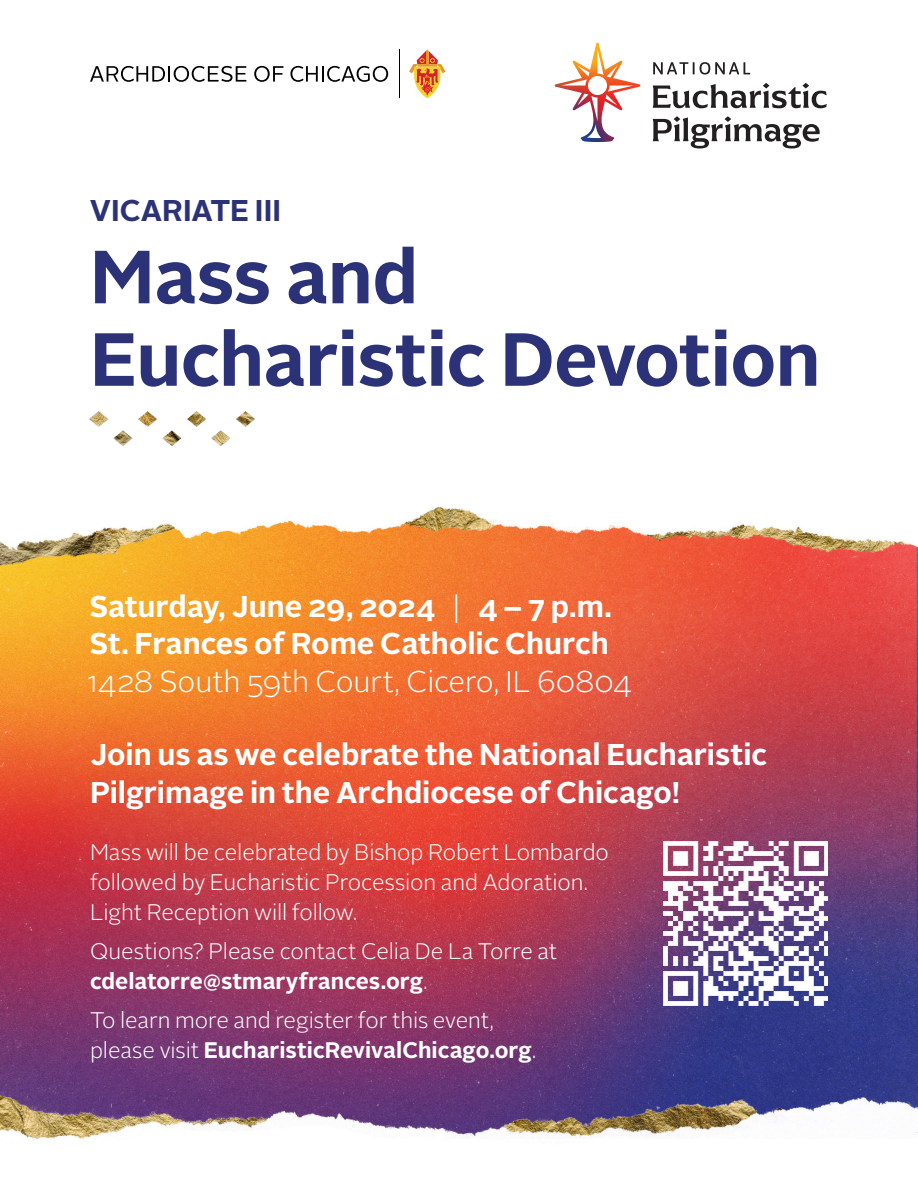
<style>
.page{position:relative;width:918px;height:1188px;background:#fff}
.page>*{position:absolute;margin:0;border:0;box-sizing:border-box;transform-origin:0 0}
.t1{font:700 75px/82.5px "Alright Sans";letter-spacing:-.01em;color:#2b3278}
.t2{font:700 30px/37.5px "Alright Sans";color:#fff}
.t3{font:300 30px "Alright Sans";letter-spacing:-.005em;color:#fff}
.t4{font:700 30px "Alright Sans";letter-spacing:-.005em;color:#2b3278}
.t5{font:300 22.5px/30px "Alright Sans";letter-spacing:-.005em;color:#fff}
.s1{font-weight:300}
.s2{font-weight:700}
</style>
<div class="page">
<img style="left:0;top:577px;width:918px;height:494px">
<img style="left:89px;top:411px;width:166px;height:35px">
<img style="left:0;top:1071px;width:918px;height:68px">
<img style="left:0;top:506px;width:918px;height:71px">
<hr style="left:400px;top:50px;width:1px;height:48px;background:#000">
<svg style="left:90px;top:66px;width:156px;height:16px"></svg>
<svg style="left:254px;top:66px;width:29px;height:16px"></svg>
<svg style="left:290px;top:66px;width:98px;height:16px"></svg>
<svg style="left:409px;top:50px;width:36px;height:48px"></svg>
<img style="left:555px;top:43px;width:85px;height:99px">
<svg style="left:653px;top:83px;width:174px;height:25px"></svg>
<svg style="left:653px;top:116px;width:167px;height:32px"></svg>
<svg style="left:653px;top:62px;width:97px;height:13px"></svg>
<img style="left:664px;top:842px;width:164px;height:164px">
<h2 class="t4" style="left:90px;top:189px;width:193px">VICARIATE III</h2>
<h1 class="t1" style="left:90px;top:236px;width:732px">Mass and<br>Eucharistic Devotion</h1>
<h2 class="t2" style="left:89px;top:588px;width:524px">Saturday, June 29, 2024 <span class="s1">|</span> 4 – 7 p.m.<br>St. Frances of Rome Catholic Church</h2>
<h2 class="t3" style="left:87px;top:661px;width:547px">1428 South 59th Court, Cicero, IL 60804</h2>
<h2 class="t2" style="left:90px;top:736px;width:679px">Join us as we celebrate the National Eucharistic<br>Pilgrimage in the Archdiocese of Chicago!</h2>
<p class="t5" style="left:90px;top:837px;width:521px">Mass will be celebrated by Bishop Robert Lombardo followed by Eucharistic Procession and Adoration.<br>Light Reception will follow.</p>
<p class="t5" style="left:90px;top:936px;width:469px">Questions? Please contact Celia De La Torre at <span class="s2">cdelatorre@stmaryfrances.org</span>.</p>
<p class="t5" style="left:90px;top:1005px;width:448px">To learn more and register for this event, please visit <span class="s2">EucharisticRevivalChicago.org</span>.</p>
</div>
